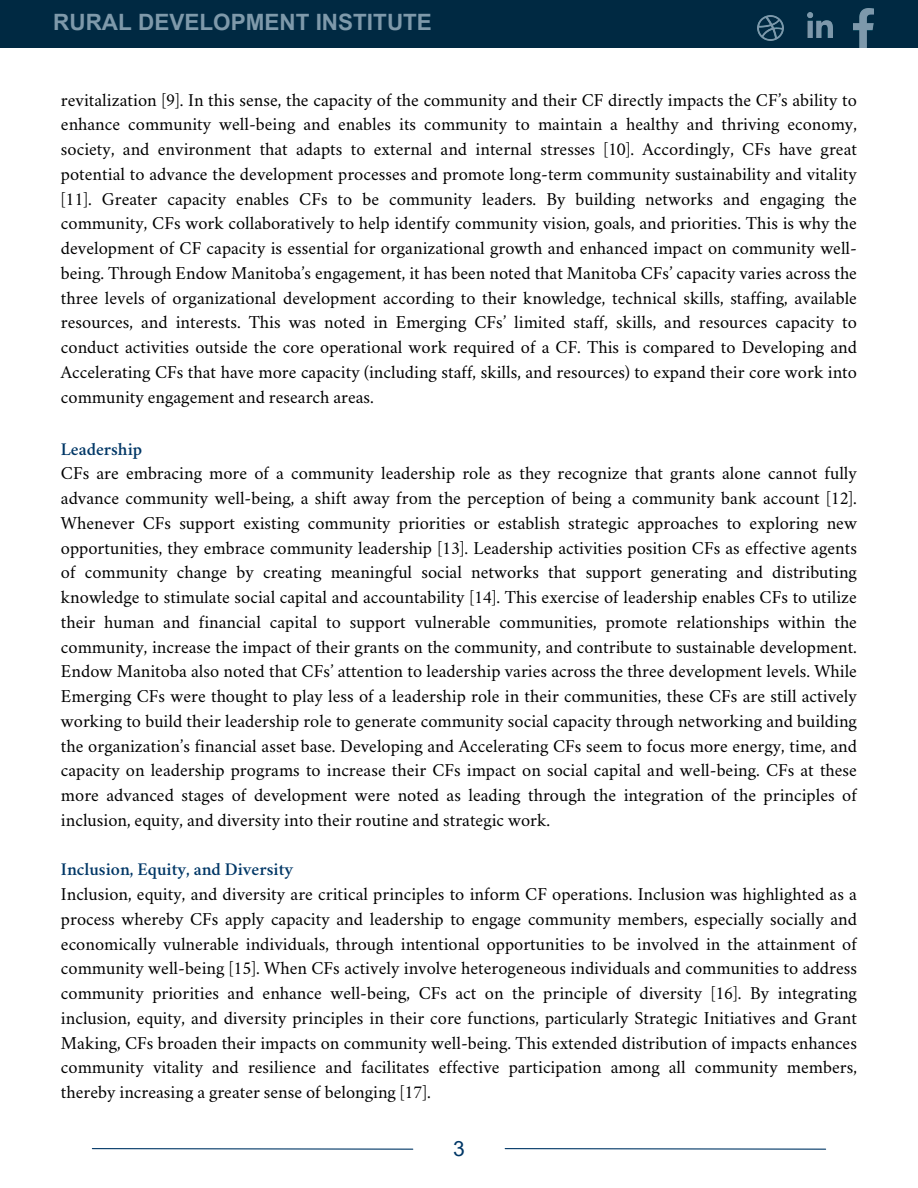
<style>
.page{position:relative;width:918px;height:1188px;background:#fff}
.page>*{position:absolute;margin:0;border:0;box-sizing:border-box;transform-origin:0 0}
.t1{font:700 22.5px "Arial MT Pro";color:#7e99aa}
.t2{font:21px "Arial MT Pro";color:#003766}
.t3{font:18px/24.8px "Crimson";color:#000;text-align:justify}
.t4{font:600 18px "Crimson";color:#003766}
</style>
<div class="page">
<div style="left:0;top:0;width:918px;height:44px;background:#002942"></div>
<svg style="left:91px;top:1148px;width:323px;height:2px"></svg>
<svg style="left:504px;top:1148px;width:323px;height:2px"></svg>
<div style="left:0;top:3px;width:918px;height:44px;background:#002942"></div>
<img style="left:758px;top:15px;width:25px;height:26px">
<img style="left:854px;top:9px;width:20px;height:38px">
<img style="left:807px;top:12px;width:25px;height:25px">
<p class="t1" style="left:53px;top:11px;width:380px">RURAL DEVELOPMENT INSTITUTE</p>
<p class="t1" style="left:53px;top:14px;width:380px">RURAL DEVELOPMENT INSTITUTE</p>
<p class="t3" style="left:61px;top:89px;width:798px">revitalization [9]. In this sense, the capacity of the community and their CF directly impacts the CF’s ability to enhance community well-being and enables its community to maintain a healthy and thriving economy, society, and environment that adapts to external and internal stresses [10]. Accordingly, CFs have great potential to advance the development processes and promote long-term community sustainability and vitality [11]. Greater capacity enables CFs to be community leaders. By building networks and engaging the community, CFs work collaboratively to help identify community vision, goals, and priorities. This is why the development of CF capacity is essential for organizational growth and enhanced impact on community well&shy;being. Through Endow Manitoba’s engagement, it has been noted that Manitoba CFs’ capacity varies across the three levels of organizational development according to their knowledge, technical skills, staffing, available resources, and interests. This was noted in Emerging CFs’ limited staff, skills, and resources capacity to conduct activities outside the core operational work required of a CF. This is compared to Developing and Accelerating CFs that have more capacity (including staff, skills, and resources) to expand their core work into community engagement and research areas.</p>
<p class="t4" style="left:61px;top:442px;width:83px">Leadership</p>
<p class="t3" style="left:61px;top:463px;width:798px">CFs are embracing more of a community leadership role as they recognize that grants alone cannot fully advance community well-being, a shift away from the perception of being a community bank account [12].<br>Whenever CFs support existing community priorities or establish strategic approaches to exploring new opportunities, they embrace community leadership [13]. Leadership activities position CFs as effective agents of community change by creating meaningful social networks that support generating and distributing knowledge to stimulate social capital and accountability [14]. This exercise of leadership enables CFs to utilize their human and financial capital to support vulnerable communities, promote relationships within the community, increase the impact of their grants on the community, and contribute to sustainable development.<br>Endow Manitoba also noted that CFs’ attention to leadership varies across the three development levels. While Emerging CFs were thought to play less of a leadership role in their communities, these CFs are still actively working to build their leadership role to generate community social capacity through networking and building the organization’s financial asset base. Developing and Accelerating CFs seem to focus more energy, time, and capacity on leadership programs to increase their CFs impact on social capital and well-being. CFs at these more advanced stages of development were noted as leading through the integration of the principles of inclusion, equity, and diversity into their routine and strategic work.</p>
<p class="t4" style="left:61px;top:863px;width:234px">Inclusion, Equity, and Diversity</p>
<p class="t3" style="left:61px;top:884px;width:798px">Inclusion, equity, and diversity are critical principles to inform CF operations. Inclusion was highlighted as a process whereby CFs apply capacity and leadership to engage community members, especially socially and economically vulnerable individuals, through intentional opportunities to be involved in the attainment of community well-being [15]. When CFs actively involve heterogeneous individuals and communities to address community priorities and enhance well-being, CFs act on the principle of diversity [16]. By integrating inclusion, equity, and diversity principles in their core functions, particularly Strategic Initiatives and Grant Making, CFs broaden their impacts on community well-being. This extended distribution of impacts enhances community vitality and resilience and facilitates effective participation among all community members, thereby increasing a greater sense of belonging [17].</p>
<p class="t2" style="left:453px;top:1141px;width:13px">3</p>
</div>
